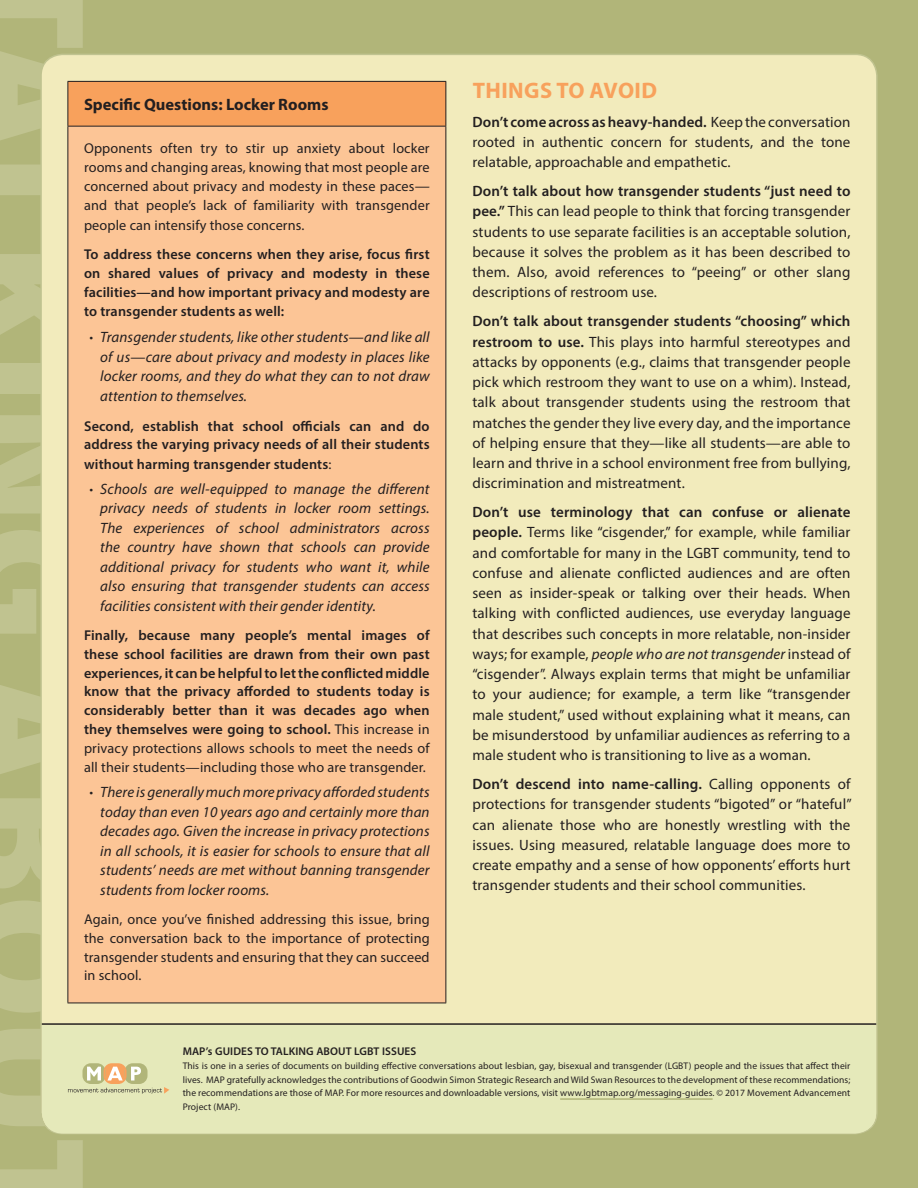
<style>
.page{position:relative;width:918px;height:1188px;background:#b1b579}
.page>*{position:absolute;margin:0;border:0;box-sizing:border-box;transform-origin:0 0}
.t1{font:900 169.5px "Myriad Pro";color:#c0c390}
.Heading_1{font:700 22.5px "Myriad Pro";letter-spacing:.02em;color:#f8a15c}
.Sidebar_Title{font:700 16.5px "Myriad Pro";color:#231f20}
.t2{font:15px/20.2px "Myriad Pro";letter-spacing:.01em;color:#231f20;text-align:justify}
.Bulleted_List_Light{font:italic 15px/19.5px "Myriad Pro";letter-spacing:.01em;color:#231f20;text-align:justify}
.Sidebar_Text{font:600 14.25px/18.9px "Myriad Pro";letter-spacing:.01em;color:#231f20;text-align:justify}
.Sidebar_Text-2{font:14.25px/19.2px "Myriad Pro";letter-spacing:.01em;color:#231f20;text-align:justify}
.t3{font:600 11.25px "Myriad Pro";letter-spacing:.01em;color:#231f20}
.t4{font:9.6px/13.5px "Myriad Pro";letter-spacing:.01em;color:#231f20;text-align:justify}
.s1{font-weight:600}
.s2{font-style:italic}
.s3{font-style:italic;font-size:15px}
.s4{font-weight:300;font-style:normal}
.s5{font-weight:400}
</style>
<div class="page">
<div style="left:41px;top:54px;width:836px;height:1080px;background:#f2ebbc;border-radius:22px"></div>
<div style="left:42px;top:1026px;width:834px;height:108px;background:#e5e9ba"></div>
<hr style="left:42px;top:1023px;width:834px;height:2px;background:#231f20">
<hr style="left:560px;top:1098px;width:153px;height:2px;background:#b1b579">
<svg style="left:68px;top:1063px;width:101px;height:31px"></svg>
<div style="left:68px;top:81px;width:378px;height:45px;background:#f8a15c"></div>
<div style="left:68px;top:126px;width:378px;height:877px;background:#fcc596"></div>
<hr style="left:68px;top:81px;width:378px;height:1px;background:#231f20">
<hr style="left:68px;top:82px;width:1px;height:44px;background:#231f20">
<hr style="left:446px;top:82px;width:1px;height:44px;background:#231f20">
<hr style="left:68px;top:126px;width:378px;height:1px;background:#231f20">
<hr style="left:68px;top:127px;width:1px;height:876px;background:#231f20">
<hr style="left:446px;top:127px;width:1px;height:876px;background:#231f20">
<hr style="left:68px;top:1003px;width:378px;height:1px;background:#231f20">
<h1 class="t1" style="left:139px;top:-45px;width:1280px;rotate:90deg">TALKING ABOUT</h1>
<p class="Heading_1" style="left:473px;top:76px;width:186px">THINGS TO AVOID</p>
<p class="t2" style="left:472px;top:111px;width:380px"><span class="s1">Don’t come across as heavy-handed.</span> Keep the conversation rooted in authentic concern for students, and the tone relatable, approachable and empathetic.</p>
<p class="t2" style="left:472px;top:181px;width:380px"><span class="s1">Don’t talk about how transgender students “just need to pee.”</span> This can lead people to think that forcing transgender students to use separate facilities is an acceptable solution, because it solves the problem as it has been described to them. Also, avoid references to “peeing” or other slang descriptions of restroom use.</p>
<p class="t2" style="left:472px;top:311px;width:380px"><span class="s1">Don’t talk about transgender students “choosing” which restroom to use.</span> This plays into harmful stereotypes and attacks by opponents (e.g., claims that transgender people pick which restroom they want to use on a whim). Instead, talk about transgender students using the restroom that matches the gender they live every day, and the importance of helping ensure that they—like all students—are able to learn and thrive in a school environment free from bullying, discrimination and mistreatment.</p>
<p class="t2" style="left:472px;top:502px;width:380px"><span class="s1">Don’t use terminology that can confuse or alienate people.</span> Terms like “cisgender,” for example, while familiar and comfortable for many in the LGBT community, tend to confuse and alienate conflicted audiences and are often seen as insider-speak or talking over their heads. When talking with conflicted audiences, use everyday language that describes such concepts in more relatable, non-insider ways; for example, <span class="s2">people who are not transgender</span> instead of “cisgender”. Always explain terms that might be unfamiliar to your audience; for example, a term like “transgender male student,” used without explaining what it means, can be misunderstood by unfamiliar audiences as referring to a male student who is transitioning to live as a woman.</p>
<p class="t2" style="left:472px;top:774px;width:381px"><span class="s1">Don’t descend into name-calling.</span> Calling opponents of protections for transgender students “bigoted” or “hateful” can alienate those who are honestly wrestling with the issues. Using measured, relatable language does more to create empathy and a sense of how opponents’ efforts hurt transgender students and their school communities.</p>
<p class="Sidebar_Title" style="left:84px;top:94px;width:246px">Specific Questions: Locker Rooms</p>
<p class="Sidebar_Text-2" style="left:84px;top:138px;width:347px">Opponents often try to stir up anxiety about locker rooms and changing areas, knowing that most people are concerned about privacy and modesty in these paces<span class="s3">— </span>and that people’s lack of familiarity with transgender people can intensify those concerns.</p>
<p class="Sidebar_Text" style="left:84px;top:244px;width:347px">To address these concerns when they arise, focus first on shared values of privacy and modesty in these facilities—and how important privacy and modesty are to transgender students as well:</p>
<p class="Bulleted_List_Light" style="left:100px;top:327px;width:331px;text-indent:-11px"><span class="s4">•</span> Transgender students, like other students—and like all of us—care about privacy and modesty in places like locker rooms, and they do what they can to not draw attention to themselves.</p>
<p class="Sidebar_Text" style="left:84px;top:416px;width:347px">Second, establish that school officials can and do address the varying privacy needs of all their students without harming transgender students<span class="s5">:</span></p>
<p class="Bulleted_List_Light" style="left:100px;top:479px;width:331px;text-indent:-11px"><span class="s4">•</span> Schools are well-equipped to manage the different privacy needs of students in locker room settings.<br>The experiences of school administrators across the country have shown that schools can provide additional privacy for students who want it, while also ensuring that transgender students can access facilities consistent with their gender identity.</p>
<p class="Sidebar_Text" style="left:84px;top:626px;width:347px">Finally, because many people’s mental images of these school facilities are drawn from their own past experiences, it can be helpful to let the conflicted middle know that the privacy afforded to students today is considerably better than it was decades ago when they themselves were going to school. <span class="s5">This increase in privacy protections allows schools to meet the needs of all their students—including those who are transgender.</span></p>
<p class="Bulleted_List_Light" style="left:100px;top:782px;width:331px;text-indent:-11px"><span class="s4">•</span> There is generally much more privacy afforded students today than even 10 years ago and certainly more than decades ago. Given the increase in privacy protections in all schools, it is easier for schools to ensure that all students’ needs are met without banning transgender students from locker rooms.</p>
<p class="Sidebar_Text-2" style="left:84px;top:910px;width:347px;line-height:18.8px">Again, once you’ve finished addressing this issue, bring the conversation back to the importance of protecting transgender students and ensuring that they can succeed in school.</p>
<p class="t3" style="left:183px;top:1044px;width:235px">MAP’s GUIDES TO TALKING ABOUT LGBT ISSUES</p>
<p class="t4" style="left:183px;top:1059px;width:669px">This is one in a series of documents on building effective conversations about lesbian, gay, bisexual and transgender (LGBT) people and the issues that affect their lives. MAP gratefully acknowledges the contributions of Goodwin Simon Strategic Research and Wild Swan Resources to the development of these recommendations; the recommendations are those of MAP. For more resources and downloadable versions, visit www.lgbtmap.org/messaging-guides. © 2017 Movement Advancement Project (MAP).</p>
</div>
